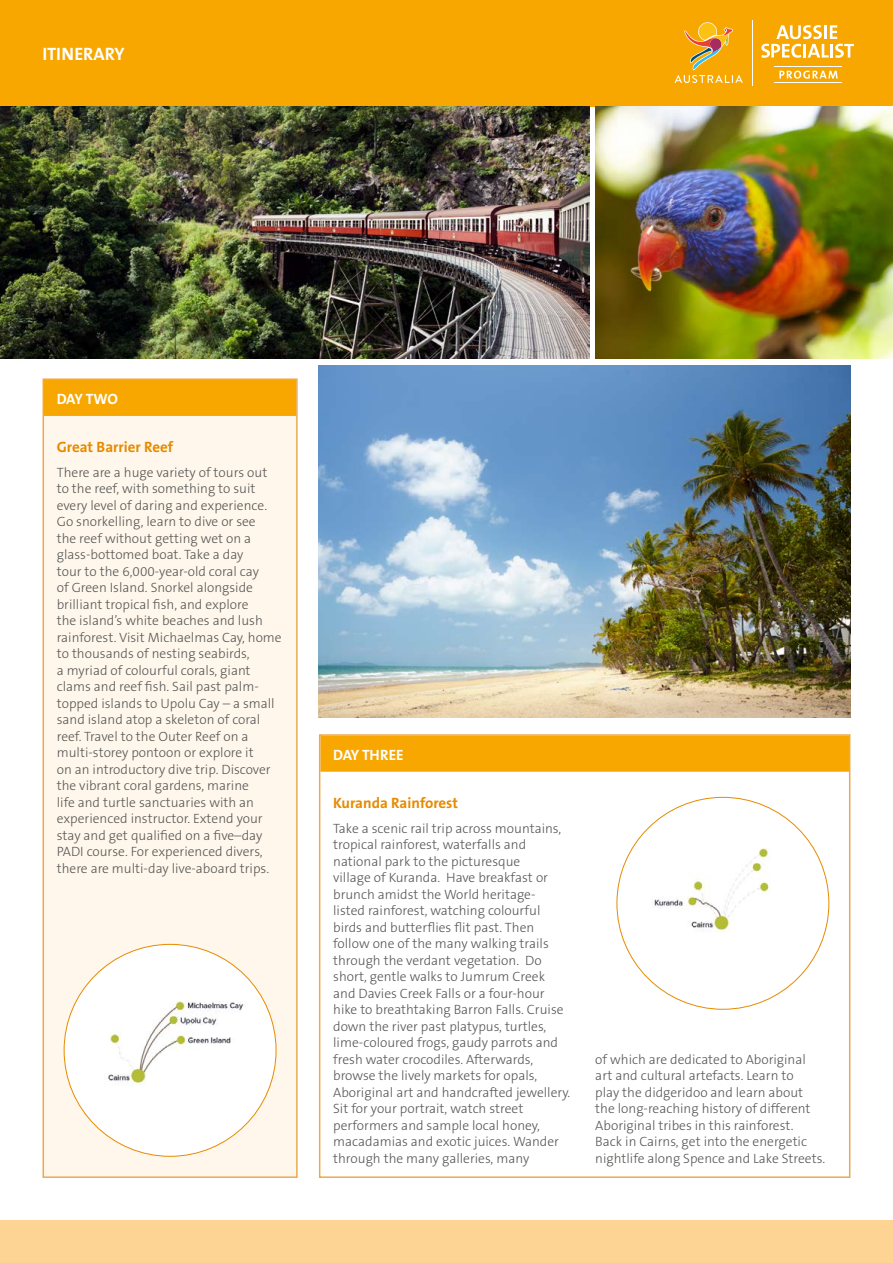
<style>
.page{position:relative;width:893px;height:1263px;background:#fff}
.page>*{position:absolute;margin:0;border:0;box-sizing:border-box;transform-origin:0 0}
.t1{font:700 18px "The Sans B7";color:#fff}
.t2{font:700 15px "The Sans B7";color:#e68b00}
.t3{font:700 15px "The Sans B7";letter-spacing:-.015em;color:#fff}
.t4{font:300 13.5px/16.5px "The Sans B3";color:#575756}
</style>
<div class="page">
<div style="left:0;top:0;width:893px;height:106px;background:#f7a700"></div>
<div style="left:0;top:1220px;width:893px;height:43px;background:#fdd493"></div>
<svg style="left:674px;top:22px;width:69px;height:61px"></svg>
<hr style="left:752px;top:20px;width:1px;height:66px;background:#fff">
<svg style="left:761px;top:25px;width:93px;height:33px"></svg>
<svg style="left:779px;top:71px;width:59px;height:8px"></svg>
<hr style="left:774px;top:66px;width:68px;height:1px;background:#fff">
<hr style="left:774px;top:82px;width:68px;height:1px;background:#fff">
<img style="left:595px;top:106px;width:298px;height:253px">
<img style="left:319px;top:366px;width:531px;height:351px">
<img style="left:0;top:106px;width:590px;height:253px">
<div style="left:43px;top:379px;width:254px;height:798px;background:#fff7eb"></div>
<div style="left:44px;top:380px;width:252px;height:36px;background:#f7a700"></div>
<div style="left:43px;top:378px;width:255px;height:800px;border:2px solid #eea84c"></div>
<div style="left:320px;top:736px;width:529px;height:36px;background:#f7a700"></div>
<div style="left:319px;top:734px;width:531px;height:444px;border:2px solid #eea84c"></div>
<div style="left:64px;top:944px;width:212px;height:212px;background:#fff;border-radius:50%"></div>
<img style="left:64px;top:965px;width:212px;height:191px">
<img style="left:617px;top:812px;width:212px;height:192px">
<h1 class="t1" style="left:43px;top:44px;width:84px">ITINERARY</h1>
<p class="t3" style="left:57px;top:391px;width:63px">DAY TWO</p>
<p class="t2" style="left:57px;top:439px;width:118px">Great Barrier Reef</p>
<p class="t4" style="left:57px;top:464px;width:226px">There are a huge variety of tours out to the reef, with something to suit every level of daring and experience.<br>Go snorkelling, learn to dive or see<br>the reef without getting wet on a glass-bottomed boat. Take a day<br>tour to the 6,000-year-old coral cay<br>of Green Island. Snorkel alongside brilliant tropical fish, and explore<br>the island’s white beaches and lush rainforest. Visit Michaelmas Cay, home to thousands of nesting seabirds,<br>a myriad of colourful corals, giant clams and reef fish. Sail past palm&shy;topped islands to Upolu Cay – a small sand island atop a skeleton of coral reef. Travel to the Outer Reef on a multi-storey pontoon or explore it<br>on an introductory dive trip. Discover the vibrant coral gardens, marine<br>life and turtle sanctuaries with an experienced instructor. Extend your stay and get qualified on a five–day PADI course. For experienced divers, there are multi-day live-aboard trips.</p>
<p class="t3" style="left:333px;top:747px;width:72px">DAY THREE</p>
<p class="t2" style="left:333px;top:794px;width:126px">Kuranda Rainforest</p>
<p class="t4" style="left:333px;top:820px;width:239px">Take a scenic rail trip across mountains, tropical rainforest, waterfalls and national park to the picturesque<br>village of Kuranda. Have breakfast or brunch amidst the World heritage&shy;listed rainforest, watching colourful birds and butterflies flit past. Then follow one of the many walking trails through the verdant vegetation. Do short, gentle walks to Jumrum Creek and Davies Creek Falls or a four-hour hike to breathtaking Barron Falls. Cruise down the river past platypus, turtles, lime-coloured frogs, gaudy parrots and fresh water crocodiles. Afterwards, browse the lively markets for opals, Aboriginal art and handcrafted jewellery.<br>Sit for your portrait, watch street performers and sample local honey, macadamias and exotic juices. Wander through the many galleries, many</p>
<p class="t4" style="left:595px;top:1051px;width:231px">of which are dedicated to Aboriginal art and cultural artefacts. Learn to<br>play the didgeridoo and learn about the long-reaching history of different Aboriginal tribes in this rainforest.<br>Back in Cairns, get into the energetic nightlife along Spence and Lake Streets.</p>
</div>
